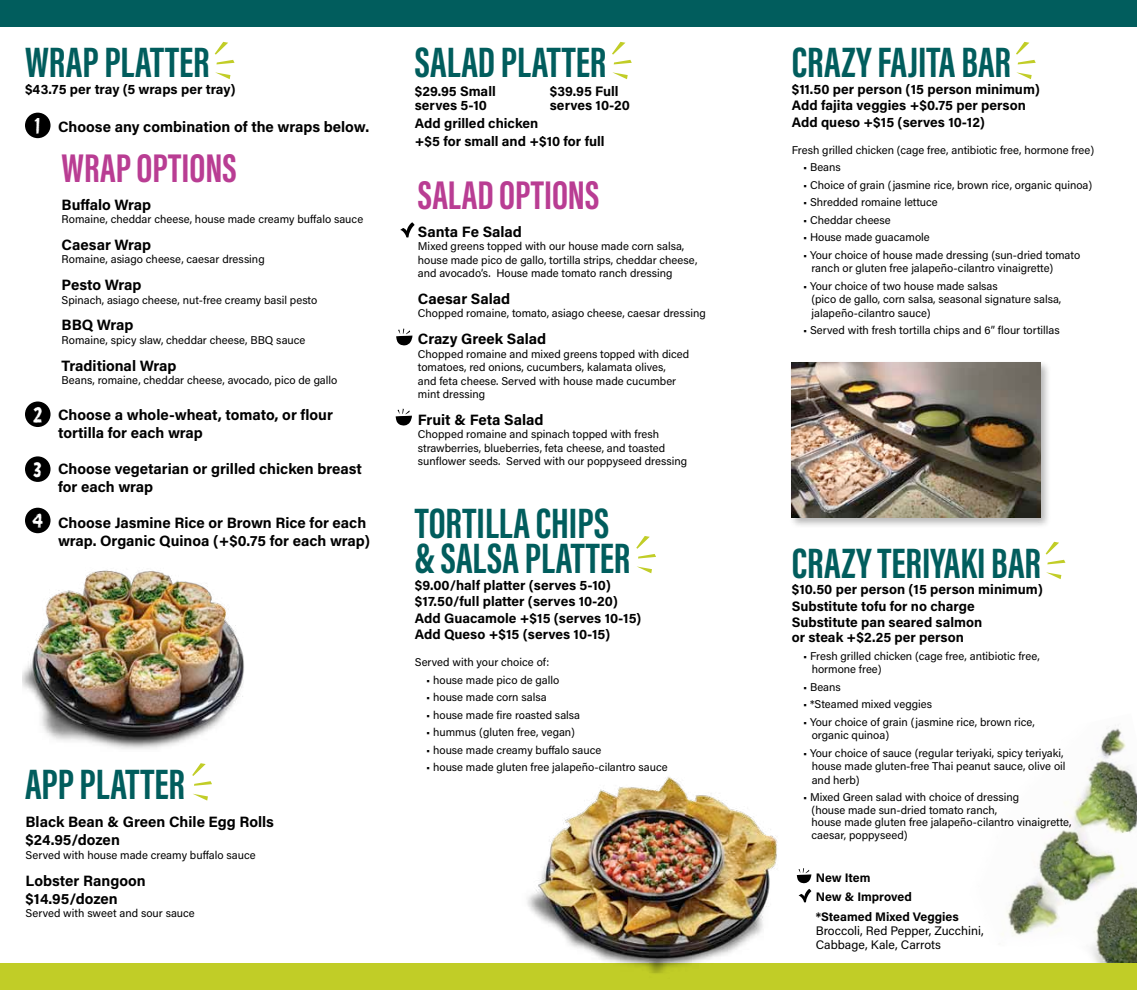
<style>
.page{position:relative;width:1137px;height:990px;background:#fff}
.page>*{position:absolute;margin:0;border:0;box-sizing:border-box;transform-origin:0 0}
.t1{font:700 43.75px "Acumin Pro Extra Cond";color:#015d5d}
.t2{font:700 41.25px "Acumin Pro Extra Cond";color:#b93d93}
.t3{font:23.5px "Canvas Text Sans";color:#fff}
.t4{font:700 15px/18px "Acumin Pro";color:#000}
.t5{font:700 13.75px "Acumin Pro";color:#000}
.t6{font:12.38px "Acumin Pro";color:#000}
.t7{font:700 12.38px "Acumin Pro";letter-spacing:-.005em;color:#000}
.t8{font:11.25px/13.5px "Acumin Pro";color:#000}
</style>
<div class="page">
<img style="left:1002px;top:725px;width:135px;height:238px">
<div style="left:0;top:0;width:1137px;height:27px;background:#015d5d"></div>
<div style="left:0;top:963px;width:1137px;height:27px;background:#c1cd27"></div>
<img style="left:527px;top:777px;width:285px;height:196px">
<div style="left:25px;top:113px;width:26px;height:25px;background:#000;border-radius:50%"></div>
<div style="left:25px;top:402px;width:26px;height:25px;background:#000;border-radius:50%"></div>
<div style="left:25px;top:456px;width:26px;height:26px;background:#000;border-radius:50%"></div>
<div style="left:25px;top:508px;width:26px;height:25px;background:#000;border-radius:50%"></div>
<svg style="left:215px;top:72px;width:15px;height:7px"></svg>
<svg style="left:215px;top:42px;width:19px;height:22px"></svg>
<svg style="left:193px;top:794px;width:15px;height:7px"></svg>
<svg style="left:192px;top:763px;width:20px;height:23px"></svg>
<svg style="left:612px;top:72px;width:16px;height:7px"></svg>
<svg style="left:612px;top:42px;width:20px;height:22px"></svg>
<svg style="left:1016px;top:72px;width:15px;height:7px"></svg>
<svg style="left:1016px;top:42px;width:19px;height:22px"></svg>
<svg style="left:1046px;top:572px;width:15px;height:7px"></svg>
<svg style="left:1045px;top:542px;width:20px;height:22px"></svg>
<svg style="left:637px;top:566px;width:15px;height:7px"></svg>
<svg style="left:636px;top:536px;width:20px;height:23px"></svg>
<svg style="left:797px;top:868px;width:14px;height:15px"></svg>
<svg style="left:799px;top:889px;width:12px;height:13px"></svg>
<svg style="left:400px;top:222px;width:14px;height:16px"></svg>
<svg style="left:396px;top:409px;width:16px;height:17px"></svg>
<svg style="left:396px;top:328px;width:16px;height:18px"></svg>
<img style="left:22px;top:570px;width:222px;height:179px">
<div style="left:789px;top:360px;width:262px;height:169px;background:#000;opacity:.29"></div>
<img style="left:792px;top:363px;width:249px;height:155px">
<p class="t1" style="left:25px;top:36px;width:186px">WRAP PLATTER</p>
<p class="t5" style="left:25px;top:79px;width:212px">$43.75 per tray (5 wraps per tray)</p>
<p class="t3" style="left:34px;top:112px;width:8px">1</p>
<p class="t3" style="left:33px;top:401px;width:12px">2</p>
<p class="t3" style="left:33px;top:456px;width:11px">3</p>
<p class="t3" style="left:32px;top:507px;width:13px">4</p>
<p class="t4" style="left:58px;top:117px;width:312px">Choose any combination of the wraps below.</p>
<p class="t2" style="left:62px;top:142px;width:176px">WRAP OPTIONS</p>
<p class="t4" style="left:62px;top:195px;width:91px">Buffalo Wrap</p>
<p class="t8" style="left:62px;top:212px;width:303px">Romaine, cheddar cheese, house made creamy buffalo sauce</p>
<p class="t4" style="left:62px;top:235px;width:91px">Caesar Wrap</p>
<p class="t8" style="left:62px;top:252px;width:205px">Romaine, asiago cheese, caesar dressing</p>
<p class="t4" style="left:62px;top:275px;width:81px">Pesto Wrap</p>
<p class="t8" style="left:62px;top:292px;width:257px">Spinach, asiago cheese, nut-free creamy basil pesto</p>
<p class="t4" style="left:62px;top:315px;width:73px">BBQ Wrap</p>
<p class="t8" style="left:62px;top:333px;width:245px">Romaine, spicy slaw, cheddar cheese, BBQ sauce</p>
<p class="t4" style="left:62px;top:356px;width:116px">Traditional Wrap</p>
<p class="t8" style="left:62px;top:373px;width:277px">Beans, romaine, cheddar cheese, avocado, pico de gallo</p>
<p class="t4" style="left:58px;top:405px;width:276px">Choose a whole-wheat, tomato, or flour</p>
<p class="t4" style="left:58px;top:423px;width:146px">tortilla for each wrap</p>
<p class="t4" style="left:58px;top:459px;width:305px">Choose vegetarian or grilled chicken breast</p>
<p class="t4" style="left:58px;top:477px;width:97px">for each wrap</p>
<p class="t4" style="left:58px;top:513px;width:314px">Choose Jasmine Rice or Brown Rice for each wrap. Organic Quinoa (+$0.75 for each wrap)</p>
<p class="t1" style="left:25px;top:757px;width:161px">APP PLATTER</p>
<p class="t4" style="left:26px;top:812px;width:250px">Black Bean &amp; Green Chile Egg Rolls</p>
<p class="t4" style="left:26px;top:830px;width:96px">$24.95/dozen</p>
<p class="t8" style="left:26px;top:848px;width:231px">Served with house made creamy buffalo sauce</p>
<p class="t4" style="left:26px;top:871px;width:122px">Lobster Rangoon</p>
<p class="t4" style="left:26px;top:889px;width:94px">$14.95/dozen</p>
<p class="t8" style="left:26px;top:906px;width:171px">Served with sweet and sour sauce</p>
<p class="t1" style="left:415px;top:36px;width:193px">SALAD PLATTER</p>
<p class="t5" style="left:415px;top:81px;width:82px">$29.95 Small</p>
<p class="t5" style="left:550px;top:81px;width:70px">$39.95 Full</p>
<p class="t5" style="left:415px;top:95px;width:74px">serves 5-10</p>
<p class="t5" style="left:550px;top:95px;width:82px">serves 10-20</p>
<p class="t5" style="left:415px;top:114px;width:125px">Add grilled chicken</p>
<p class="t5" style="left:415px;top:131px;width:191px">+$5 for small and +$10 for full</p>
<p class="t2" style="left:418px;top:169px;width:183px">SALAD OPTIONS</p>
<p class="t4" style="left:418px;top:222px;width:105px">Santa Fe Salad</p>
<p class="t8" style="left:418px;top:239px;width:281px">Mixed greens topped with our house made corn salsa, house made pico de gallo, tortilla strips, cheddar cheese, and avocado’s. House made tomato ranch dressing</p>
<p class="t4" style="left:418px;top:289px;width:94px">Caesar Salad</p>
<p class="t8" style="left:418px;top:306px;width:289px">Chopped romaine, tomato, asiago cheese, caesar dressing</p>
<p class="t4" style="left:418px;top:329px;width:130px">Crazy Greek Salad</p>
<p class="t8" style="left:418px;top:346px;width:273px">Chopped romaine and mixed greens topped with diced tomatoes, red onions, cucumbers, kalamata olives,</p>
<p class="t8" style="left:418px;top:373px;width:260px">and feta cheese. Served with house made cucumber</p>
<p class="t8" style="left:418px;top:387px;width:69px">mint dressing</p>
<p class="t4" style="left:418px;top:410px;width:127px">Fruit &amp; Feta Salad</p>
<p class="t8" style="left:418px;top:427px;width:249px">Chopped romaine and spinach topped with fresh strawberries, blueberries, feta cheese, and toasted</p>
<p class="t8" style="left:418px;top:454px;width:271px">sunflower seeds. Served with our poppyseed dressing</p>
<p class="t1" style="left:415px;top:497px;width:196px">TORTILLA CHIPS</p>
<p class="t1" style="left:415px;top:532px;width:217px">&amp; SALSA PLATTER</p>
<p class="t5" style="left:415px;top:575px;width:198px">$9.00/half platter (serves 5-10)</p>
<p class="t5" style="left:415px;top:592px;width:205px">$17.50/full platter (serves 10-20)</p>
<p class="t5" style="left:415px;top:608px;width:228px">Add Guacamole +$15 (serves 10-15)</p>
<p class="t5" style="left:415px;top:625px;width:197px">Add Queso +$15 (serves 10-15)</p>
<p class="t8" style="left:415px;top:655px;width:136px">Served with your choice of:</p>
<p class="t8" style="left:426px;top:673px;width:135px">• house made pico de gallo</p>
<p class="t8" style="left:426px;top:690px;width:122px">• house made corn salsa</p>
<p class="t8" style="left:426px;top:708px;width:156px">• house made fire roasted salsa</p>
<p class="t8" style="left:426px;top:725px;width:150px">• hummus (gluten free, vegan)</p>
<p class="t8" style="left:426px;top:743px;width:177px">• house made creamy buffalo sauce</p>
<p class="t8" style="left:426px;top:760px;width:243px">• house made gluten free jalapeño-cilantro sauce</p>
<p class="t1" style="left:792px;top:36px;width:221px">CRAZY FAJITA BAR</p>
<p class="t5" style="left:792px;top:79px;width:250px">$11.50 per person (15 person minimum)</p>
<p class="t5" style="left:792px;top:96px;width:236px">Add fajita veggies +$0.75 per person</p>
<p class="t5" style="left:792px;top:112px;width:195px">Add queso +$15 (serves 10-12)</p>
<p class="t8" style="left:792px;top:143px;width:304px">Fresh grilled chicken (cage free, antibiotic free, hormone free)</p>
<p class="t8" style="left:803px;top:160px;width:39px">• Beans</p>
<p class="t8" style="left:803px;top:178px;width:291px">• Choice of grain (jasmine rice, brown rice, organic quinoa)</p>
<p class="t8" style="left:803px;top:195px;width:136px">• Shredded romaine lettuce</p>
<p class="t8" style="left:803px;top:213px;width:89px">• Cheddar cheese</p>
<p class="t8" style="left:803px;top:230px;width:128px">• House made guacamole</p>
<p class="t8" style="left:811px;top:248px;width:270px;text-indent:-9px">• Your choice of house made dressing (sun-dried tomato ranch or gluten free jalapeño-cilantro vinaigrette)</p>
<p class="t8" style="left:803px;top:279px;width:196px">• Your choice of two house made salsas</p>
<p class="t8" style="left:811px;top:292px;width:251px">(pico de gallo, corn salsa, seasonal signature salsa,</p>
<p class="t8" style="left:811px;top:306px;width:121px">jalapeño-cilantro sauce)</p>
<p class="t8" style="left:803px;top:323px;width:258px">• Served with fresh tortilla chips and 6” flour tortillas</p>
<p class="t1" style="left:792px;top:536px;width:251px">CRAZY TERIYAKI BAR</p>
<p class="t5" style="left:792px;top:580px;width:252px">$10.50 per person (15 person minimum)</p>
<p class="t5" style="left:792px;top:596px;width:184px">Substitute tofu for no charge</p>
<p class="t5" style="left:792px;top:613px;width:192px">Substitute pan seared salmon</p>
<p class="t5" style="left:792px;top:628px;width:174px">or steak +$2.25 per person</p>
<p class="t8" style="left:803px;top:648px;width:238px">• Fresh grilled chicken (cage free, antibiotic free,</p>
<p class="t8" style="left:812px;top:662px;width:71px">hormone free)</p>
<p class="t8" style="left:803px;top:679px;width:39px">• Beans</p>
<p class="t8" style="left:803px;top:697px;width:131px">• *Steamed mixed veggies</p>
<p class="t8" style="left:803px;top:714px;width:233px">• Your choice of grain (jasmine rice, brown rice,</p>
<p class="t8" style="left:812px;top:728px;width:79px">organic quinoa)</p>
<p class="t8" style="left:803px;top:745px;width:262px">• Your choice of sauce (regular teriyaki, spicy teriyaki,</p>
<p class="t8" style="left:812px;top:759px;width:255px">house made gluten-free Thai peanut sauce, olive oil</p>
<p class="t8" style="left:811px;top:772px;width:49px">and herb)</p>
<p class="t8" style="left:803px;top:790px;width:218px">• Mixed Green salad with choice of dressing</p>
<p class="t8" style="left:811px;top:802px;width:187px">(house made sun-dried tomato ranch,</p>
<p class="t8" style="left:811px;top:815px;width:262px">house made gluten free jalapeño-cilantro vinaigrette,</p>
<p class="t8" style="left:811px;top:827px;width:98px">caesar, poppyseed)</p>
<p class="t7" style="left:816px;top:869px;width:56px">New Item</p>
<p class="t7" style="left:816px;top:888px;width:97px">New &amp; Improved</p>
<p class="t7" style="left:816px;top:908px;width:145px">*Steamed Mixed Veggies</p>
<p class="t6" style="left:816px;top:923px;width:169px">Broccoli, Red Pepper, Zucchini,</p>
<p class="t6" style="left:816px;top:936px;width:127px">Cabbage, Kale, Carrots</p>
</div>
